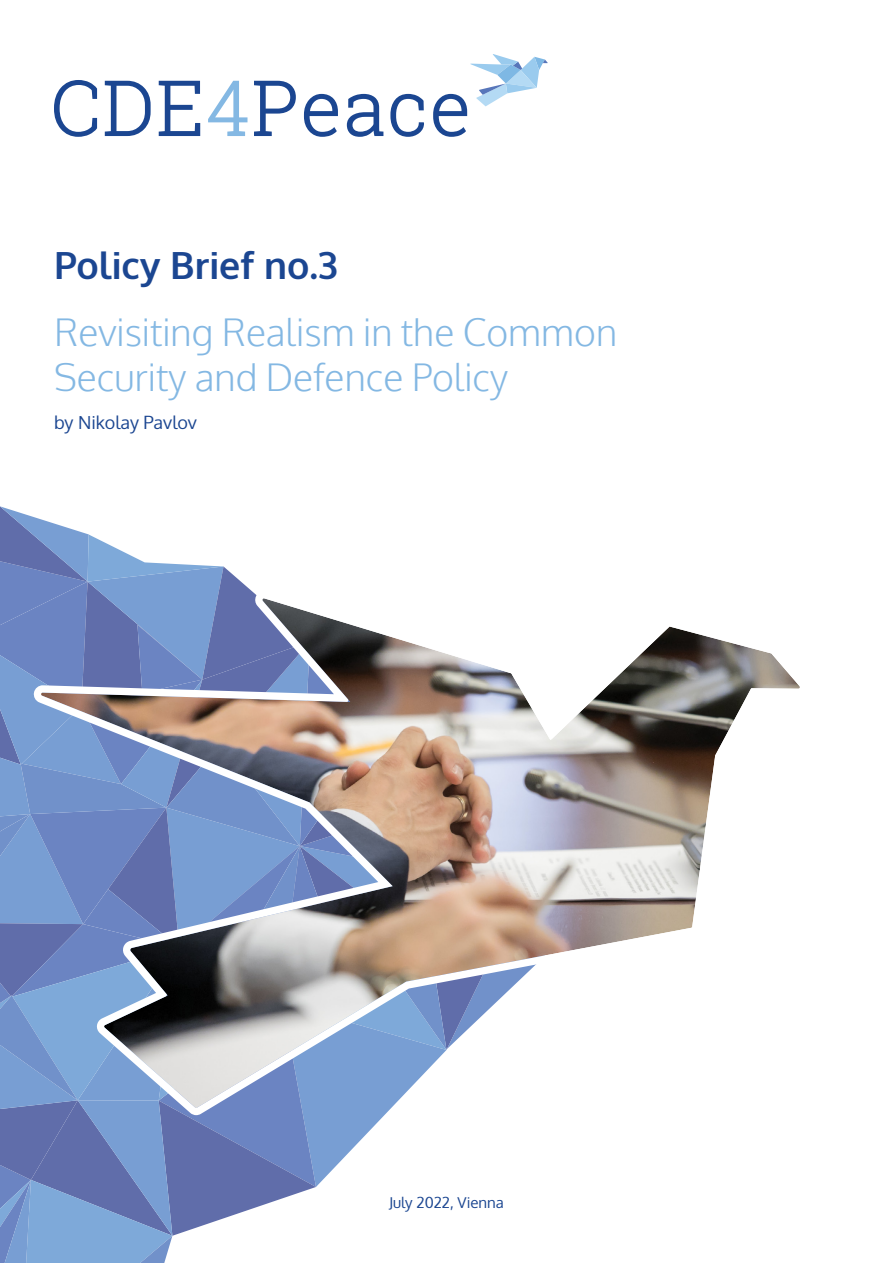
<style>
.page{position:relative;width:893px;height:1263px;background:#fff}
.page>*{position:absolute;margin:0;border:0;box-sizing:border-box;transform-origin:0 0}
.t1{font:300 37.5px/45px "Oxygen";color:#84b8e3}
.t2{font:700 37.5px "Oxygen";color:#1b4691}
.t3{font:18px "Oxygen";color:#1b4691}
.t4{font:15px "Oxygen";color:#1b4691}
</style>
<div class="page">
<svg style="left:0;top:506px;width:385px;height:757px"></svg>
<img style="left:33px;top:591px;width:767px;height:524px">
<svg style="left:54px;top:80px;width:43px;height:57px"></svg>
<svg style="left:105px;top:81px;width:46px;height:55px"></svg>
<svg style="left:159px;top:81px;width:41px;height:55px"></svg>
<svg style="left:208px;top:81px;width:39px;height:55px"></svg>
<svg style="left:254px;top:81px;width:42px;height:55px"></svg>
<svg style="left:304px;top:94px;width:34px;height:43px"></svg>
<svg style="left:347px;top:94px;width:36px;height:43px"></svg>
<svg style="left:390px;top:94px;width:34px;height:43px"></svg>
<svg style="left:433px;top:54px;width:115px;height:83px"></svg>
<p class="t2" style="left:54px;top:242px;width:285px">Policy Brief no.3</p>
<p class="t1" style="left:54px;top:312px;width:565px">Revisiting Realism in the Common<br>Security and Defence Policy</p>
<p class="t3" style="left:54px;top:410px;width:144px">by Nikolay Pavlov</p>
<p class="t4" style="left:389px;top:1192px;width:116px">July 2022, Vienna</p>
</div>
